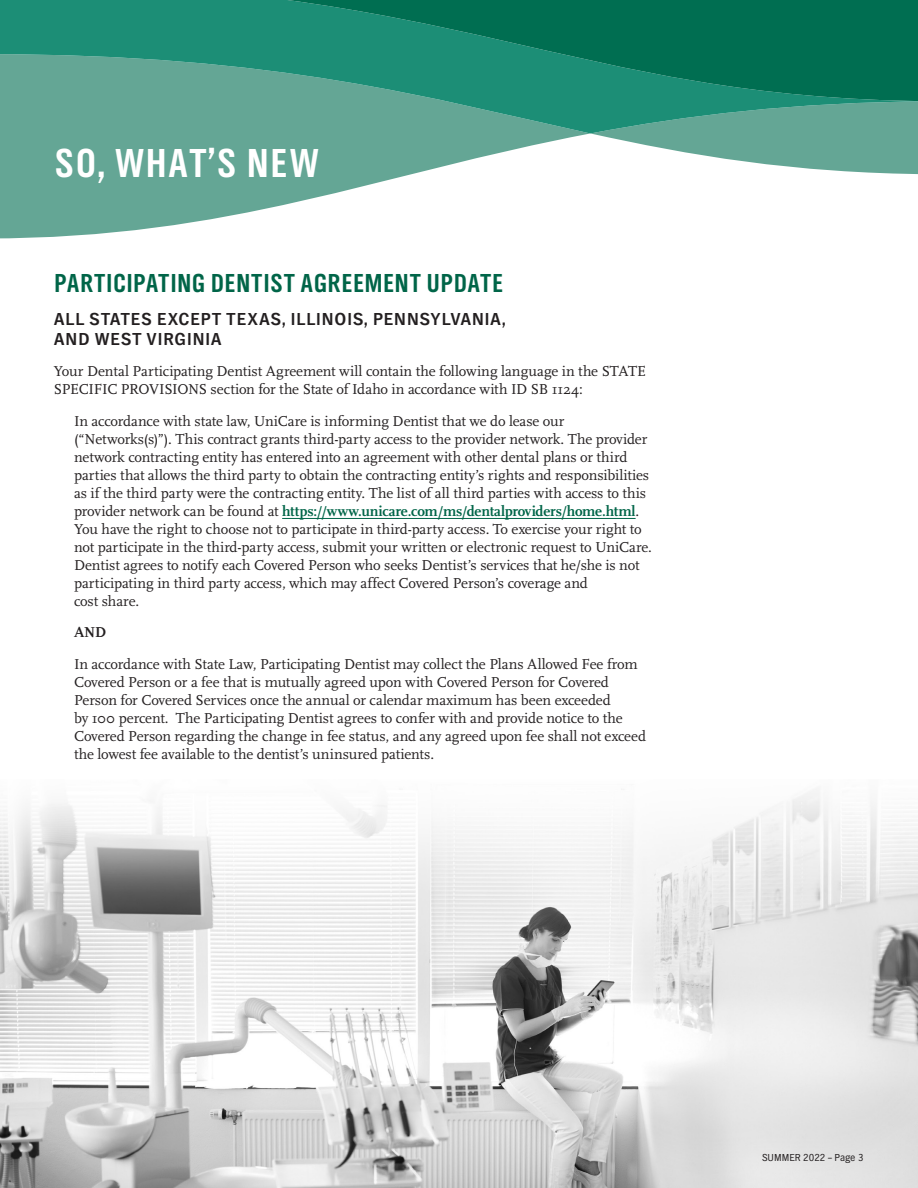
<style>
.page{position:relative;width:918px;height:1188px;background:#fff}
.page>*{position:absolute;margin:0;border:0;box-sizing:border-box;transform-origin:0 0}
.t1{font:42px "TV Nord EF Bold Con";letter-spacing:.055em;color:#fff}
.t2{font:27px "TV Nord EF Bold Con";letter-spacing:.045em;color:#006548}
.t3{font:700 18px/19.5px "TV Nord EF";letter-spacing:.055em;color:#231f20}
.t4{font:15px/18px "Scala";letter-spacing:-.005em;color:#231f20}
.t5{font:700 15px "Scala";color:#231f20}
.t6{font:10.5px "TV Nord EF";color:#231f20}
.s1{font-weight:700;color:#006548}
</style>
<div class="page">
<img style="left:0;top:789px;width:918px;height:399px">
<svg style="left:0;top:133px;width:590px;height:105px;fill:#64a695"></svg>
<svg style="left:590px;top:133px;width:328px;height:41px"></svg>
<svg style="left:0;top:101px;width:918px;height:32px;background:#55a18e"></svg>
<svg style="left:0;top:0;width:918px;height:101px;background:#1c856c"></svg>
<hr style="left:282px;top:518px;width:354px;height:1px;background:#006548">
<h2 class="t1" style="left:55px;top:138px;width:265px">SO, WHAT’S NEW</h2>
<h3 class="t2" style="left:54px;top:268px;width:450px">PARTICIPATING DENTIST AGREEMENT UPDATE</h3>
<p class="t3" style="left:54px;top:310px;width:453px">ALL STATES EXCEPT TEXAS, ILLINOIS, PENNSYLVANIA,<br>AND WEST VIRGINIA</p>
<p class="t4" style="left:54px;top:363px;width:594px">Your Dental Participating Dentist Agreement will contain the following language in the STATE<br>SPECIFIC PROVISIONS section for the State of Idaho in accordance with ID SB 1124:</p>
<p class="t4" style="left:74px;top:412px;width:579px">In accordance with state law, UniCare is informing Dentist that we do lease our (“Networks(s)”). This contract grants third-party access to the provider network. The provider network contracting entity has entered into an agreement with other dental plans or third parties that allows the third party to obtain the contracting entity’s rights and responsibilities as if the third party were the contracting entity. The list of all third parties with access to this provider network can be found at <span class="s1">https://www.unicare.com/ms/dentalproviders/home.html</span>.<br>You have the right to choose not to participate in third-party access. To exercise your right to not participate in the third-party access, submit your written or electronic request to UniCare.<br>Dentist agrees to notify each Covered Person who seeks Dentist’s services that he/she is not participating in third party access, which may affect Covered Person’s coverage and<br>cost share.</p>
<p class="t5" style="left:74px;top:624px;width:34px">AND</p>
<p class="t4" style="left:74px;top:655px;width:573px">In accordance with State Law, Participating Dentist may collect the Plans Allowed Fee from Covered Person or a fee that is mutually agreed upon with Covered Person for Covered Person for Covered Services once the annual or calendar maximum has been exceeded<br>by 100 percent. The Participating Dentist agrees to confer with and provide notice to the Covered Person regarding the change in fee status, and any agreed upon fee shall not exceed the lowest fee available to the dentist’s uninsured patients.</p>
<p class="t6" style="left:762px;top:1152px;width:103px">SUMMER 2022 – Page 3</p>
</div>
